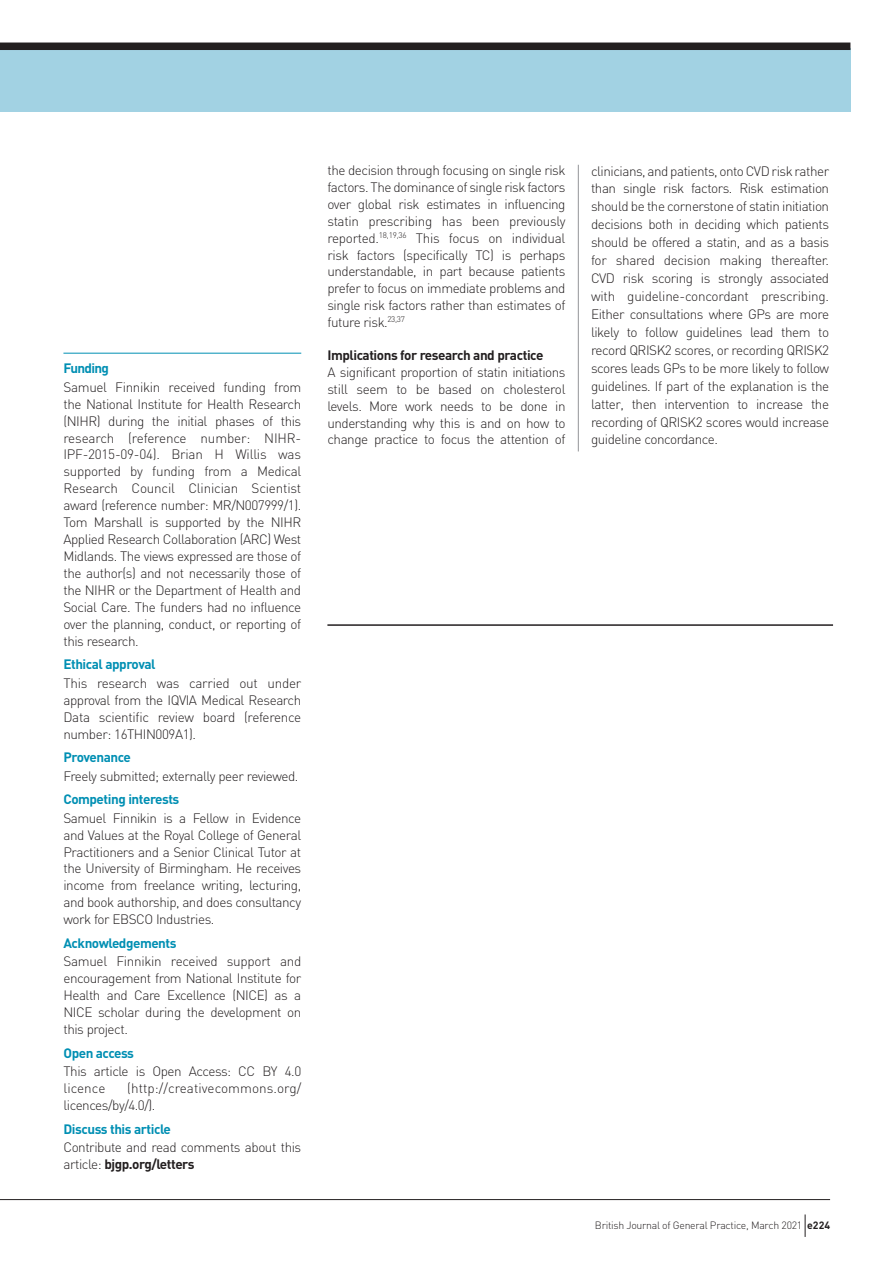
<style>
.page{position:relative;width:893px;height:1263px;background:#fff}
.page>*{position:absolute;margin:0;border:0;box-sizing:border-box;transform-origin:0 0}
.t1{font:300 13.5px/17px "DIN";letter-spacing:-.035em;color:#231f20;text-align:justify}
.t2{font:700 13.5px "DIN";letter-spacing:-.035em;color:#008fb3}
.t3{font:300 13.5px/17px "DIN";letter-spacing:.005em;color:#231f20}
.t4{font:700 13.5px "DIN";letter-spacing:-.035em;color:#231f20}
.t5{font:300 10.5px "DIN";letter-spacing:-.025em;color:#231f20}
.s1{font-weight:700}
</style>
<div class="page">
<div style="left:0;top:48px;width:850px;height:64px;background:#a2d2e3"></div>
<div style="left:0;top:43px;width:850px;height:7px;background:#231f20"></div>
<hr style="left:578px;top:165px;width:1px;height:286px;background:#939598">
<hr style="left:63px;top:353px;width:238px;height:1px;background:#008fb3">
<hr style="left:327px;top:624px;width:506px;height:2px;background:#231f20">
<hr style="left:0;top:1199px;width:830px;height:1px;background:#231f20">
<svg style="left:805px;top:1214px;width:1px;height:23px"></svg>
<p class="t2" style="left:63px;top:360px;width:47px">Funding</p>
<p class="t1" style="left:63px;top:378px;width:239px">Samuel Finnikin received funding from the National Institute for Health Research (NIHR) during the initial phases of this research (reference number: NIHR-IPF-2015-09-04). Brian H Willis was supported by funding from a Medical Research Council Clinician Scientist award (reference number: MR/N007999/1).<br>Tom Marshall is supported by the NIHR Applied Research Collaboration (ARC) West Midlands. The views expressed are those of the author(s) and not necessarily those of the NIHR or the Department of Health and Social Care. The funders had no influence over the planning, conduct, or reporting of this research.</p>
<p class="t2" style="left:63px;top:656px;width:94px">Ethical approval</p>
<p class="t1" style="left:63px;top:674px;width:239px">This research was carried out under approval from the IQVIA Medical Research Data scientific review board (reference number: 16THIN009A1).</p>
<p class="t2" style="left:63px;top:749px;width:69px">Provenance</p>
<p class="t1" style="left:63px;top:767px;width:237px">Freely submitted; externally peer reviewed.</p>
<p class="t2" style="left:63px;top:791px;width:117px">Competing interests</p>
<p class="t1" style="left:63px;top:809px;width:239px">Samuel Finnikin is a Fellow in Evidence and Values at the Royal College of General Practitioners and a Senior Clinical Tutor at the University of Birmingham. He receives income from freelance writing, lecturing, and book authorship, and does consultancy work for EBSCO Industries.</p>
<p class="t2" style="left:63px;top:934px;width:115px">Acknowledgements</p>
<p class="t1" style="left:63px;top:953px;width:239px">Samuel Finnikin received support and encouragement from National Institute for Health and Care Excellence (NICE) as a NICE scholar during the development on this project.</p>
<p class="t2" style="left:63px;top:1044px;width:72px">Open access</p>
<p class="t1" style="left:63px;top:1063px;width:239px">This article is Open Access: CC BY 4.0 licence</p>
<p class="t3" style="left:63px;top:1079px;width:239px;text-indent:64px">(http://creativecommons.org/ licences/by/4.0/).</p>
<p class="t2" style="left:63px;top:1120px;width:109px">Discuss this article</p>
<p class="t1" style="left:63px;top:1138px;width:239px">Contribute and read comments about this article: <span class="s1">bjgp.org/letters</span></p>
<p class="t1" style="left:327px;top:162px;width:240px">the decision through focusing on single risk factors. The dominance of single risk factors over global risk estimates in influencing statin prescribing has been previously reported.<sup>18,19,36</sup> This focus on individual risk factors (specifically TC) is perhaps understandable, in part because patients prefer to focus on immediate problems and single risk factors rather than estimates of future risk.<sup>23,37</sup></p>
<p class="t4" style="left:327px;top:347px;width:217px">Implications for research and practice</p>
<p class="t1" style="left:327px;top:364px;width:240px">A significant proportion of statin initiations still seem to be based on cholesterol levels. More work needs to be done in understanding why this is and on how to change practice to focus the attention of</p>
<p class="t1" style="left:591px;top:162px;width:240px;line-height:18px">clinicians, and patients, onto CVD risk rather than single risk factors. Risk estimation should be the cornerstone of statin initiation decisions both in deciding which patients should be offered a statin, and as a basis for shared decision making thereafter.<br>CVD risk scoring is strongly associated with guideline-concordant prescribing.<br>Either consultations where GPs are more likely to follow guidelines lead them to record QRISK2 scores, or recording QRISK2 scores leads GPs to be more likely to follow guidelines. If part of the explanation is the latter, then intervention to increase the recording of QRISK2 scores would increase guideline concordance.</p>
<p class="t5" style="left:595px;top:1219px;width:237px">British Journal of General Practice, March 2021 <span class="s1">e224</span></p>
</div>
